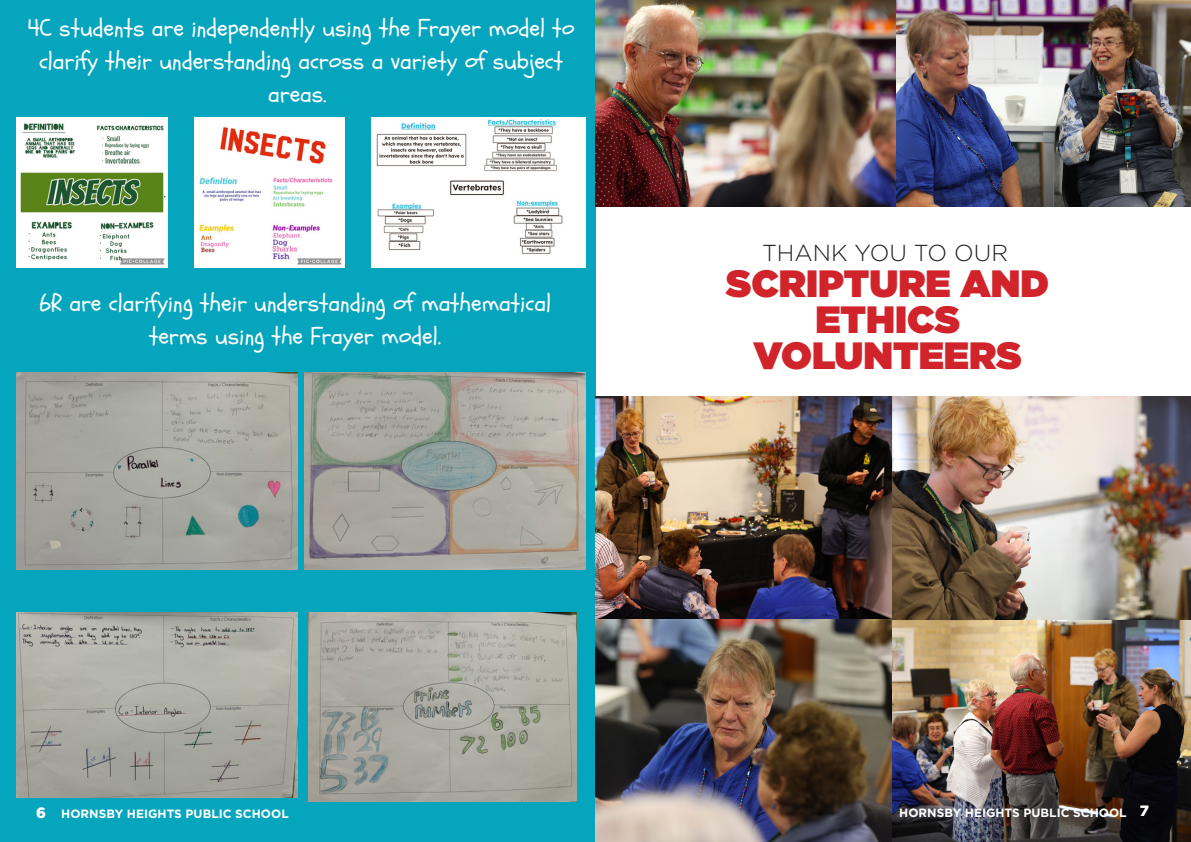
<style>
.page{position:relative;width:1191px;height:842px;background:#fff}
.page>*{position:absolute;margin:0;border:0;box-sizing:border-box;transform-origin:0 0}
.t1{font:900 38px/36px "Gotham";color:#d1232a;text-align:center}
.t2{font:24px/33px "Schoolbell";color:#fff;text-align:center}
.t3{font:300 23.1px "Gotham";color:#231f20}
.t4{font:700 12px "Gotham";color:#fff}
.s1{font-weight:900;font-size:15px}
</style>
<div class="page">
<div style="left:0;top:0;width:595px;height:842px;background:#05a5bd"></div>
<img style="left:17px;top:117px;width:150px;height:151px">
<img style="left:194px;top:117px;width:151px;height:151px">
<img style="left:372px;top:117px;width:213px;height:151px">
<img style="left:17px;top:373px;width:281px;height:196px">
<img style="left:309px;top:613px;width:267px;height:189px">
<img style="left:17px;top:613px;width:281px;height:184px">
<img style="left:305px;top:373px;width:280px;height:196px">
<img style="left:595px;top:0;width:596px;height:206px">
<img style="left:595px;top:397px;width:297px;height:445px">
<img style="left:892px;top:397px;width:299px;height:445px">
<p class="t2" style="left:27px;top:12px;width:548px">4C students are independently using the Frayer model to clarify their understanding across a variety of subject areas.</p>
<p class="t2" style="left:39px;top:287px;width:513px">6R are clarifying their understanding of mathematical terms using the Frayer model.</p>
<p class="t3" style="left:762px;top:238px;width:247px">THANK YOU TO OUR</p>
<p class="t1" style="left:726px;top:265px;width:324px">SCRIPTURE AND<br>ETHICS</p>
<p class="t1" style="left:753px;top:337px;width:269px">VOLUNTEERS</p>
<p class="t4" style="left:36px;top:805px;width:254px"><span class="s1">6</span> HORNSBY HEIGHTS PUBLIC SCHOOL</p>
<p class="t4" style="left:899px;top:804px;width:251px">HORNSBY HEIGHTS PUBLIC SCHOOL <span class="s1">7</span></p>
</div>
